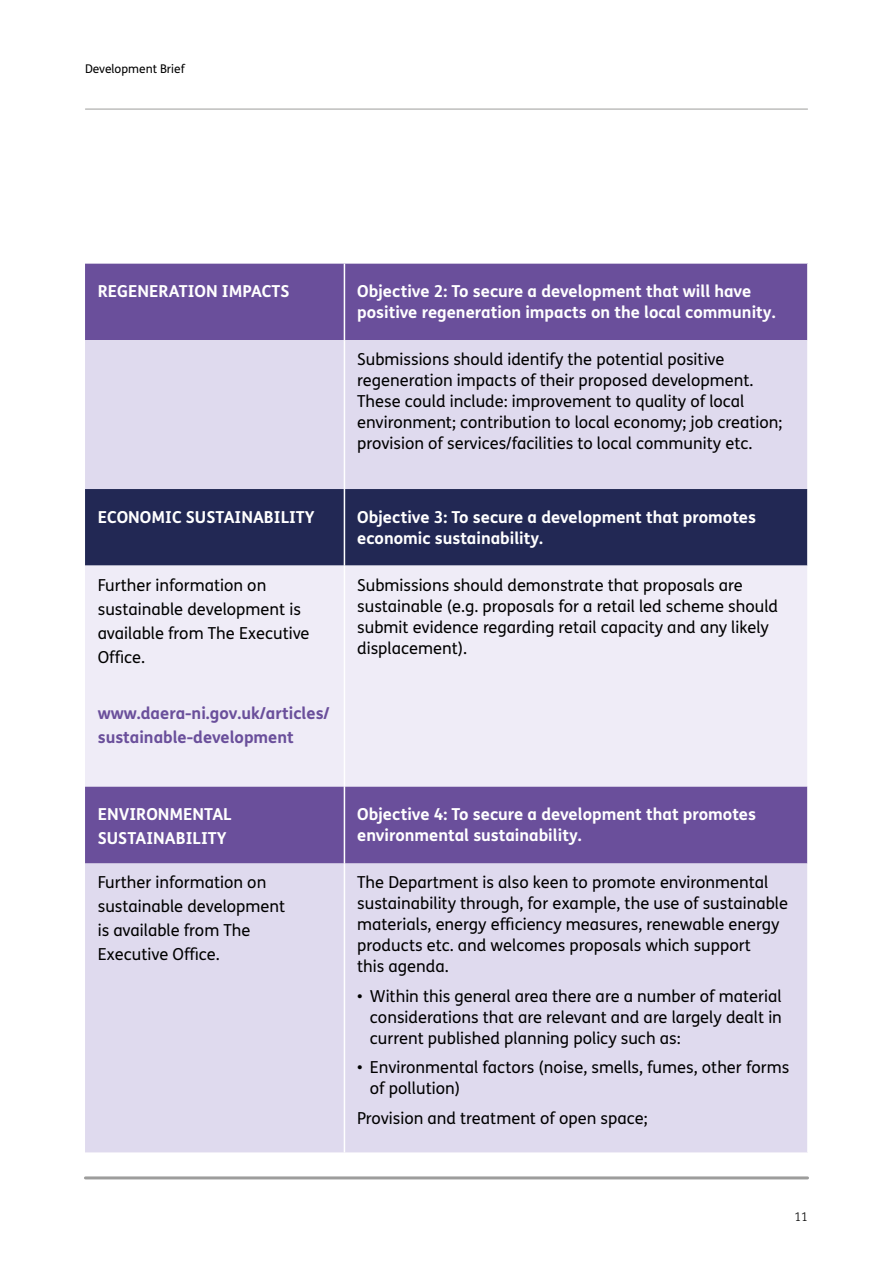
<style>
.page{position:relative;width:893px;height:1263px;background:#fff}
.page>*{position:absolute;margin:0;border:0;box-sizing:border-box;transform-origin:0 0}
.t1{font:16.5px/21px "FS Me";color:#000}
.t2{font:700 16.5px/21px "FS Me";color:#fff}
.t3{font:700 16.5px/24px "FS Me";color:#6a4f9b}
.t4{font:12px "FS Me";color:#000}
.t5{font:300 12px "FS Me";color:#000}
</style>
<div class="page">
<hr style="left:85px;top:1176px;width:722px;height:3px;background:#9d9d9c">
<hr style="left:85px;top:109px;width:722px;height:1px;background:#9d9d9c">
<div style="left:85px;top:264px;width:722px;height:76px;background:#6a4f9b"></div>
<div style="left:85px;top:340px;width:722px;height:812px;background:#dfdaee"></div>
<div style="left:85px;top:489px;width:722px;height:77px;background:#222854"></div>
<div style="left:85px;top:566px;width:722px;height:221px;background:#efecf7"></div>
<div style="left:85px;top:787px;width:722px;height:76px;background:#6a4f9b"></div>
<hr style="left:344px;top:264px;width:1px;height:76px;background:#fff">
<hr style="left:344px;top:340px;width:1px;height:149px;background:#fff">
<hr style="left:344px;top:489px;width:1px;height:77px;background:#fff">
<hr style="left:344px;top:566px;width:1px;height:221px;background:#fff">
<hr style="left:344px;top:787px;width:1px;height:76px;background:#fff">
<hr style="left:344px;top:863px;width:1px;height:289px;background:#fff">
<p class="t4" style="left:85px;top:60px;width:101px">Development Brief</p>
<p class="t2" style="left:98px;top:280px;width:193px">REGENERATION IMPACTS</p>
<p class="t2" style="left:357px;top:280px;width:420px">Objective 2: To secure a development that will have positive regeneration impacts on the local community.</p>
<p class="t1" style="left:357px;top:349px;width:427px">Submissions should identify the potential positive regeneration impacts of their proposed development.<br>These could include: improvement to quality of local environment; contribution to local economy; job creation; provision of services/facilities to local community etc.</p>
<p class="t2" style="left:98px;top:505px;width:218px">ECONOMIC SUSTAINABILITY</p>
<p class="t2" style="left:357px;top:505px;width:400px">Objective 3: To secure a development that promotes economic sustainability.</p>
<p class="t1" style="left:98px;top:573px;width:213px;line-height:24px">Further information on sustainable development is available from The Executive<br>Office.</p>
<p class="t1" style="left:357px;top:574px;width:422px">Submissions should demonstrate that proposals are sustainable (e.g. proposals for a retail led scheme should submit evidence regarding retail capacity and any likely displacement).</p>
<p class="t3" style="left:98px;top:700px;width:233px">www.daera-ni.gov.uk/articles/ sustainable-development</p>
<p class="t2" style="left:98px;top:802px;width:136px;line-height:24px">ENVIRONMENTAL<br>SUSTAINABILITY</p>
<p class="t2" style="left:357px;top:803px;width:400px">Objective 4: To secure a development that promotes environmental sustainability.</p>
<p class="t1" style="left:98px;top:870px;width:189px;line-height:24px">Further information on sustainable development is available from The<br>Executive Office.</p>
<p class="t1" style="left:357px;top:872px;width:432px">The Department is also keen to promote environmental sustainability through, for example, the use of sustainable materials, energy efficiency measures, renewable energy products etc. and welcomes proposals which support<br>this agenda.</p>
<p class="t1" style="left:370px;top:985px;width:413px;text-align:justify;text-indent:-13px">• Within this general area there are a number of material considerations that are relevant and are largely dealt in current published planning policy such as:</p>
<p class="t1" style="left:370px;top:1057px;width:421px;text-indent:-13px">• Environmental factors (noise, smells, fumes, other forms of pollution)</p>
<p class="t1" style="left:357px;top:1107px;width:292px">Provision and treatment of open space;</p>
<p class="t5" style="left:794px;top:1208px;width:15px">11</p>
</div>
